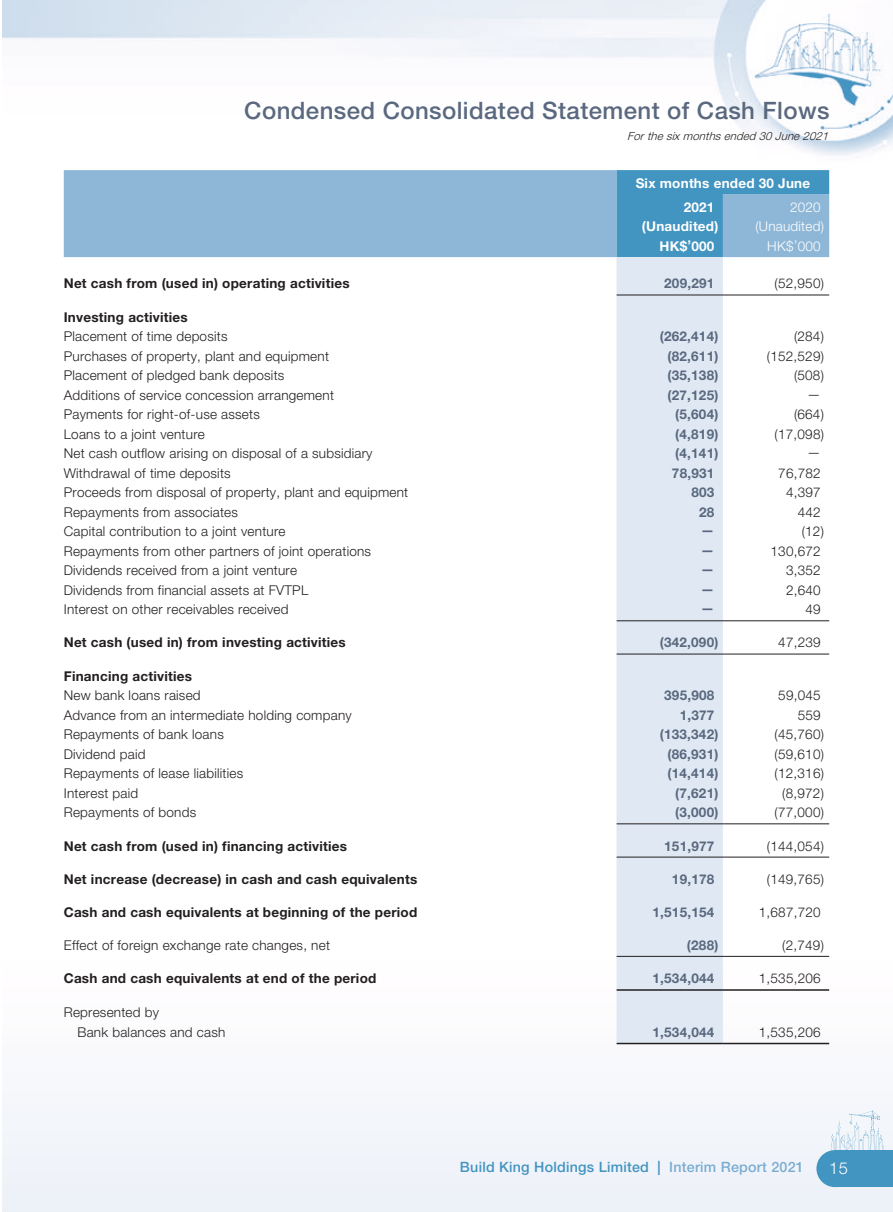
<style>
.page{position:relative;width:893px;height:1212px;background:#fff}
.page>*{position:absolute;margin:0;border:0;box-sizing:border-box;transform-origin:0 0}
.t1{font:500 24px "Helvetica Neue LT Std";letter-spacing:.015em;color:#5a697f}
.t2{font:300 16.5px "Helvetica Neue LT Std";color:#fff}
.t3{font:500 14.25px "Helvetica Neue LT Std";letter-spacing:.015em;color:#4294c1}
._1__內文{font:300 13.5px "Helvetica Neue LT Std";letter-spacing:.015em;color:#231f20}
._1__內文-2{font:700 13.5px "Helvetica Neue LT Std";letter-spacing:.015em;color:#231f20}
._1__內文-3{font:700 13.5px "Helvetica Neue LT Std";letter-spacing:.015em;color:#5a697f}
._1__內文-4{font:700 13.5px "Helvetica Neue LT Std";letter-spacing:.015em;color:#fff}
._1__內文-5{font:300 13.5px "Helvetica Neue LT Std";letter-spacing:.015em;color:#fff}
.t4{font:italic 300 11.25px "Helvetica Neue LT Std";color:#231f20}
.s1{color:#7aadd1}
</style>
<div class="page">
<img style="left:3px;top:0;width:890px;height:919px">
<div style="left:3px;top:919px;width:890px;height:293px;background:#f8f8fc"></div>
<svg style="left:831px;top:1110px;width:53px;height:40px"></svg>
<div style="left:835px;top:1150px;width:58px;height:37px;background:#4294c1"></div>
<div style="left:816px;top:1150px;width:37px;height:37px;background:#4294c1;border-radius:50%"></div>
<div style="left:64px;top:170px;width:553px;height:87px;background:#8eb7d7"></div>
<svg style="left:617px;top:170px;width:212px;height:87px;background:#5da0c8"></svg>
<div style="left:617px;top:257px;width:106px;height:786px;background:#dfe8f3"></div>
<hr style="left:617px;top:295px;width:106px;height:1px;background:#231f20">
<hr style="left:723px;top:295px;width:106px;height:1px;background:#231f20">
<hr style="left:617px;top:620px;width:106px;height:1px;background:#231f20">
<hr style="left:723px;top:620px;width:106px;height:1px;background:#231f20">
<hr style="left:617px;top:654px;width:106px;height:1px;background:#231f20">
<hr style="left:723px;top:654px;width:106px;height:1px;background:#231f20">
<hr style="left:617px;top:823px;width:106px;height:1px;background:#231f20">
<hr style="left:723px;top:823px;width:106px;height:1px;background:#231f20">
<hr style="left:617px;top:857px;width:106px;height:1px;background:#231f20">
<hr style="left:723px;top:857px;width:106px;height:1px;background:#231f20">
<hr style="left:617px;top:956px;width:106px;height:1px;background:#231f20">
<hr style="left:723px;top:956px;width:106px;height:1px;background:#231f20">
<hr style="left:617px;top:989px;width:106px;height:2px;background:#231f20">
<hr style="left:723px;top:989px;width:106px;height:2px;background:#231f20">
<hr style="left:617px;top:1043px;width:106px;height:1px;background:#231f20">
<hr style="left:723px;top:1043px;width:106px;height:1px;background:#231f20">
<h1 class="t1" style="left:244px;top:96px;width:587px">Condensed Consolidated Statement of Cash Flows</h1>
<p class="t4" style="left:627px;top:129px;width:206px">Forthesixmonthsended 30 June2021</p>
<p class="_1__內文-4" style="left:636px;top:175px;width:176px">Six months ended 30 June</p>
<p class="_1__內文-4" style="left:684px;top:199px;width:32px">2021</p>
<p class="_1__內文-5" style="left:790px;top:199px;width:32px">2020</p>
<p class="_1__內文-4" style="left:642px;top:218px;width:78px">(Unaudited)</p>
<p class="_1__內文-5" style="left:755px;top:218px;width:70px">(Unaudited)</p>
<p class="_1__內文-4" style="left:659px;top:238px;width:56px">HK$’000</p>
<p class="_1__內文-5" style="left:767px;top:238px;width:55px">HK$’000</p>
<p class="_1__內文-2" style="left:64px;top:275px;width:287px">Net cash from (used in) operating activities</p>
<p class="_1__內文-3" style="left:664px;top:275px;width:52px">209,291</p>
<p class="_1__內文" style="left:775px;top:275px;width:51px">(52,950)</p>
<p class="_1__內文-2" style="left:64px;top:308px;width:126px">Investing activities</p>
<p class="_1__內文" style="left:64px;top:328px;width:165px">Placement of time deposits</p>
<p class="_1__內文-3" style="left:660px;top:328px;width:60px">(262,414)</p>
<p class="_1__內文" style="left:794px;top:328px;width:31px">(284)</p>
<p class="_1__內文" style="left:64px;top:348px;width:267px">Purchases of property, plant and equipment</p>
<p class="_1__內文-3" style="left:667px;top:347px;width:52px">(82,611)</p>
<p class="_1__內文" style="left:767px;top:348px;width:59px">(152,529)</p>
<p class="_1__內文" style="left:64px;top:367px;width:222px">Placement of pledged bank deposits</p>
<p class="_1__內文-3" style="left:667px;top:367px;width:52px">(35,138)</p>
<p class="_1__內文" style="left:794px;top:367px;width:31px">(508)</p>
<p class="_1__內文" style="left:64px;top:387px;width:272px">Additions of service concession arrangement</p>
<p class="_1__內文-3" style="left:667px;top:386px;width:52px">(27,125)</p>
<p class="_1__內文" style="left:807px;top:386px;width:15px">—</p>
<p class="_1__內文" style="left:64px;top:406px;width:198px">Payments for right-of-use assets</p>
<p class="_1__內文-3" style="left:675px;top:406px;width:45px">(5,604)</p>
<p class="_1__內文" style="left:794px;top:406px;width:31px">(664)</p>
<p class="_1__內文" style="left:64px;top:426px;width:143px">Loans to a joint venture</p>
<p class="_1__內文-3" style="left:675px;top:425px;width:45px">(4,819)</p>
<p class="_1__內文" style="left:775px;top:426px;width:51px">(17,098)</p>
<p class="_1__內文" style="left:64px;top:445px;width:310px">Net cash outflow arising on disposal of a subsidiary</p>
<p class="_1__內文-3" style="left:675px;top:445px;width:45px">(4,141)</p>
<p class="_1__內文" style="left:807px;top:444px;width:15px">—</p>
<p class="_1__內文" style="left:64px;top:465px;width:168px">Withdrawal of time deposits</p>
<p class="_1__內文-3" style="left:672px;top:464px;width:44px">78,931</p>
<p class="_1__內文" style="left:778px;top:465px;width:44px">76,782</p>
<p class="_1__內文" style="left:64px;top:484px;width:346px">Proceeds from disposal of property, plant and equipment</p>
<p class="_1__內文-3" style="left:691px;top:484px;width:24px">803</p>
<p class="_1__內文" style="left:786px;top:484px;width:36px">4,397</p>
<p class="_1__內文" style="left:64px;top:504px;width:176px">Repayments from associates</p>
<p class="_1__內文-3" style="left:699px;top:503px;width:17px">28</p>
<p class="_1__內文" style="left:798px;top:504px;width:24px">442</p>
<p class="_1__內文" style="left:64px;top:523px;width:223px">Capital contribution to a joint venture</p>
<p class="_1__內文-3" style="left:701px;top:522px;width:15px">—</p>
<p class="_1__內文" style="left:802px;top:523px;width:24px">(12)</p>
<p class="_1__內文" style="left:64px;top:543px;width:309px">Repayments from other partners of joint operations</p>
<p class="_1__內文-3" style="left:701px;top:542px;width:15px">—</p>
<p class="_1__內文" style="left:770px;top:543px;width:52px">130,672</p>
<p class="_1__內文" style="left:64px;top:562px;width:235px">Dividends received from a joint venture</p>
<p class="_1__內文-3" style="left:701px;top:561px;width:15px">—</p>
<p class="_1__內文" style="left:786px;top:562px;width:36px">3,352</p>
<p class="_1__內文" style="left:64px;top:582px;width:246px">Dividends from financial assets at FVTPL</p>
<p class="_1__內文-3" style="left:701px;top:581px;width:15px">—</p>
<p class="_1__內文" style="left:786px;top:582px;width:36px">2,640</p>
<p class="_1__內文" style="left:64px;top:601px;width:226px">Interest on other receivables received</p>
<p class="_1__內文-3" style="left:701px;top:600px;width:15px">—</p>
<p class="_1__內文" style="left:805px;top:601px;width:17px">49</p>
<p class="_1__內文-2" style="left:64px;top:634px;width:284px">Net cash (used in) from investing activities</p>
<p class="_1__內文-3" style="left:660px;top:634px;width:60px">(342,090)</p>
<p class="_1__內文" style="left:778px;top:634px;width:44px">47,239</p>
<p class="_1__內文-2" style="left:64px;top:667px;width:130px">Financing activities</p>
<p class="_1__內文" style="left:64px;top:687px;width:138px">New bank loans raised</p>
<p class="_1__內文-3" style="left:664px;top:687px;width:52px">395,908</p>
<p class="_1__內文" style="left:778px;top:687px;width:44px">59,045</p>
<p class="_1__內文" style="left:64px;top:707px;width:289px">Advance from an intermediate holding company</p>
<p class="_1__內文-3" style="left:680px;top:706px;width:36px">1,377</p>
<p class="_1__內文" style="left:798px;top:707px;width:24px">559</p>
<p class="_1__內文" style="left:64px;top:726px;width:162px">Repayments of bank loans</p>
<p class="_1__內文-3" style="left:660px;top:726px;width:60px">(133,342)</p>
<p class="_1__內文" style="left:775px;top:726px;width:51px">(45,760)</p>
<p class="_1__內文" style="left:64px;top:746px;width:83px">Dividend paid</p>
<p class="_1__內文-3" style="left:667px;top:745px;width:52px">(86,931)</p>
<p class="_1__內文" style="left:775px;top:746px;width:51px">(59,610)</p>
<p class="_1__內文" style="left:64px;top:765px;width:181px">Repayments of lease liabilities</p>
<p class="_1__內文-3" style="left:667px;top:765px;width:52px">(14,414)</p>
<p class="_1__內文" style="left:775px;top:765px;width:51px">(12,316)</p>
<p class="_1__內文" style="left:64px;top:785px;width:76px">Interest paid</p>
<p class="_1__內文-3" style="left:675px;top:784px;width:45px">(7,621)</p>
<p class="_1__內文" style="left:782px;top:785px;width:43px">(8,972)</p>
<p class="_1__內文" style="left:64px;top:804px;width:134px">Repayments of bonds</p>
<p class="_1__內文-3" style="left:675px;top:804px;width:45px">(3,000)</p>
<p class="_1__內文" style="left:775px;top:804px;width:51px">(77,000)</p>
<p class="_1__內文-2" style="left:64px;top:837px;width:285px">Net cash from (used in) financing activities</p>
<p class="_1__內文-3" style="left:664px;top:837px;width:52px">151,977</p>
<p class="_1__內文" style="left:767px;top:837px;width:59px">(144,054)</p>
<p class="_1__內文-2" style="left:64px;top:870px;width:355px">Net increase (decrease) in cash and cash equivalents</p>
<p class="_1__內文-3" style="left:672px;top:870px;width:44px">19,178</p>
<p class="_1__內文" style="left:767px;top:871px;width:59px">(149,765)</p>
<p class="_1__內文-2" style="left:64px;top:903px;width:355px">Cash and cash equivalents at beginning of the period</p>
<p class="_1__內文-3" style="left:652px;top:903px;width:63px">1,515,154</p>
<p class="_1__內文" style="left:759px;top:904px;width:63px">1,687,720</p>
<p class="_1__內文" style="left:64px;top:937px;width:268px">Effect of foreign exchange rate changes, net</p>
<p class="_1__內文-3" style="left:687px;top:936px;width:33px">(288)</p>
<p class="_1__內文" style="left:782px;top:937px;width:43px">(2,749)</p>
<p class="_1__內文-2" style="left:64px;top:970px;width:314px">Cash and cash equivalents at end of the period</p>
<p class="_1__內文-3" style="left:652px;top:970px;width:63px">1,534,044</p>
<p class="_1__內文" style="left:759px;top:970px;width:63px">1,535,206</p>
<p class="_1__內文" style="left:64px;top:1004px;width:97px">Represented by</p>
<p class="_1__內文" style="left:78px;top:1023px;width:149px">Bank balances and cash</p>
<p class="_1__內文-3" style="left:652px;top:1023px;width:63px">1,534,044</p>
<p class="_1__內文" style="left:759px;top:1023px;width:63px">1,535,206</p>
<p class="t3" style="left:460px;top:1159px;width:345px">Build King Holdings Limited | <span class="s1">Interim Report 2021</span></p>
<p class="t2" style="left:829px;top:1157px;width:20px">15</p>
</div>
